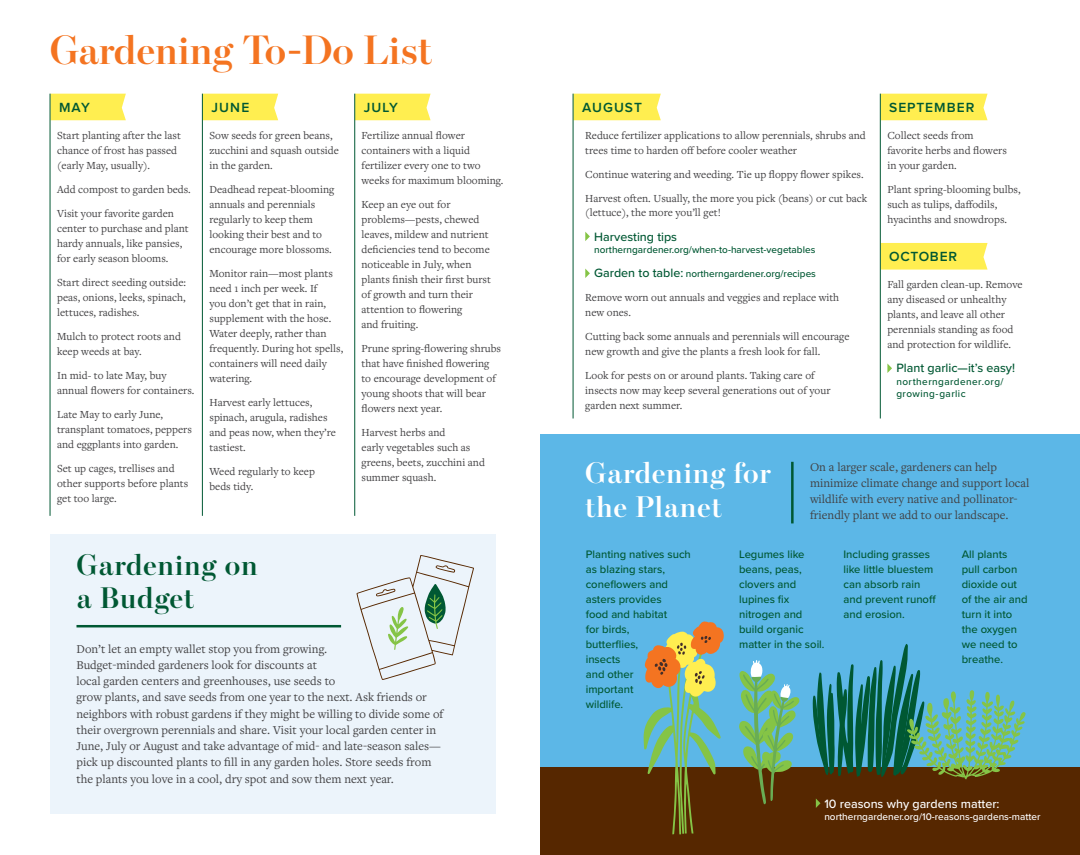
<style>
.page{position:relative;width:1080px;height:855px;background:#fff}
.page>*{position:absolute;margin:0;border:0;box-sizing:border-box;transform-origin:0 0}
.t1{font:600 41.25px "Escrow Banner";color:#f47421}
.t2{font:600 30px/33.8px "Escrow Banner";letter-spacing:.025em;color:#fff}
.t3{font:600 30px/33.8px "Escrow Banner";letter-spacing:.025em;color:#005833}
.t4{font:600 13.75px "Proxima Nova";letter-spacing:.07em;color:#005833}
.t5{font:12.5px/16.2px "Freight Text Pro";color:#414042}
.t6{font:500 12.5px "Proxima Nova";color:#005833}
.t7{font:500 12.5px "Proxima Nova";color:#fff}
.t8{font:11.25px/15px "Freight Text Pro";color:#414042}
.t9{font:500 11.25px/15px "Proxima Nova";color:#005833}
.t10{font:500 10px "Proxima Nova";color:#005833}
.t11{font:500 10px "Proxima Nova";color:#fff}
.t12{font:500 10px/12.5px "Proxima Nova";letter-spacing:.045em;color:#005833}
.s1{font-size:12.5px}
</style>
<div class="page">
<div style="left:881px;top:94px;width:107px;height:26px;background:#ffee50"></div>
<div style="left:881px;top:243px;width:107px;height:27px;background:#ffee50"></div>
<hr style="left:880px;top:94px;width:1px;height:324px;background:#005833">
<div style="left:540px;top:435px;width:540px;height:420px;background:#5cb7e7"></div>
<div style="left:50px;top:534px;width:446px;height:279px;background:#ecf4fb"></div>
<svg style="left:357px;top:555px;width:117px;height:125px"></svg>
<div style="left:540px;top:767px;width:540px;height:88px;background:#562700"></div>
<svg style="left:816px;top:798px;width:4px;height:10px"></svg>
<hr style="left:791px;top:462px;width:3px;height:61px;background:#005833">
<svg style="left:813px;top:644px;width:213px;height:135px"></svg>
<svg style="left:644px;top:621px;width:80px;height:213px"></svg>
<svg style="left:739px;top:660px;width:60px;height:144px"></svg>
<div style="left:51px;top:94px;width:75px;height:26px;background:#ffee50"></div>
<div style="left:203px;top:94px;width:75px;height:26px;background:#ffee50"></div>
<div style="left:355px;top:94px;width:76px;height:26px;background:#ffee50"></div>
<div style="left:574px;top:94px;width:87px;height:26px;background:#ffee50"></div>
<hr style="left:50px;top:94px;width:1px;height:422px;background:#005833">
<hr style="left:202px;top:94px;width:1px;height:422px;background:#005833">
<hr style="left:354px;top:94px;width:1px;height:422px;background:#005833">
<hr style="left:573px;top:94px;width:1px;height:324px;background:#005833">
<hr style="left:77px;top:625px;width:264px;height:2px;background:#005833">
<svg style="left:585px;top:232px;width:5px;height:9px"></svg>
<svg style="left:585px;top:269px;width:5px;height:9px"></svg>
<svg style="left:887px;top:363px;width:5px;height:10px"></svg>
<h1 class="t1" style="left:50px;top:26px;width:384px">Gardening To-Do List</h1>
<p class="t4" style="left:59px;top:101px;width:32px">MAY</p>
<p class="t4" style="left:211px;top:101px;width:39px">JUNE</p>
<p class="t4" style="left:364px;top:101px;width:36px">JULY</p>
<p class="t4" style="left:582px;top:101px;width:62px">AUGUST</p>
<p class="t4" style="left:889px;top:101px;width:87px">SEPTEMBER</p>
<p class="t8" style="left:57px;top:127px;width:125px">Start planting after the last chance of frost has passed (early May, usually).</p>
<p class="t8" style="left:57px;top:177px;width:135px;line-height:24px">Add compost to garden beds.<br>Visit your favorite garden</p>
<p class="t8" style="left:57px;top:220px;width:133px">center to purchase and plant hardy annuals, like pansies, for early season blooms.</p>
<p class="t8" style="left:57px;top:274px;width:130px;text-align:justify">Start direct seeding outside: peas, onions, leeks, spinach, lettuces, radishes.</p>
<p class="t8" style="left:57px;top:328px;width:125px">Mulch to protect roots and keep weeds at bay.</p>
<p class="t8" style="left:57px;top:367px;width:139px">In mid- to late May, buy annual flowers for containers.</p>
<p class="t8" style="left:57px;top:406px;width:136px">Late May to early June, transplant tomatoes, peppers and eggplants into garden.</p>
<p class="t8" style="left:57px;top:460px;width:133px">Set up cages, trellises and other supports before plants get too large.</p>
<p class="t8" style="left:209px;top:127px;width:131px">Sow seeds for green beans, zucchini and squash outside in the garden.</p>
<p class="t8" style="left:209px;top:181px;width:126px">Deadhead repeat-blooming annuals and perennials regularly to keep them looking their best and to encourage more blossoms.</p>
<p class="t8" style="left:209px;top:265px;width:135px">Monitor rain—most plants need 1 inch per week. If<br>you don’t get that in rain, supplement with the hose.<br>Water deeply, rather than frequently. During hot spells, containers will need daily watering.</p>
<p class="t8" style="left:209px;top:394px;width:128px">Harvest early lettuces, spinach, arugula, radishes and peas now, when they’re tastiest.</p>
<p class="t8" style="left:209px;top:463px;width:107px">Weed regularly to keep beds tidy.</p>
<p class="t8" style="left:362px;top:127px;width:143px">Fertilize annual flower containers with a liquid fertilizer every one to two weeks for maximum blooming.</p>
<p class="t8" style="left:362px;top:196px;width:131px">Keep an eye out for problems—pests, chewed leaves, mildew and nutrient deficiencies tend to become noticeable in July, when plants finish their first burst of growth and turn their attention to flowering<br>and fruiting.</p>
<p class="t8" style="left:362px;top:340px;width:141px">Prune spring-flowering shrubs that have finished flowering to encourage development of young shoots that will bear flowers next year.</p>
<p class="t8" style="left:362px;top:424px;width:125px">Harvest herbs and<br>early vegetables such as greens, beets, zucchini and summer squash.</p>
<h2 class="t3" style="left:77px;top:547px;width:183px">Gardening on a Budget</h2>
<p class="t5" style="left:77px;top:640px;width:368px">Don’t let an empty wallet stop you from growing.<br>Budget-minded gardeners look for discounts at<br>local garden centers and greenhouses, use seeds to<br>grow plants, and save seeds from one year to the next. Ask friends or neighbors with robust gardens if they might be willing to divide some of their overgrown perennials and share. Visit your local garden center in June, July or August and take advantage of mid- and late-season sales— pick up discounted plants to fill in any garden holes. Store seeds from the plants you love in a cool, dry spot and sow them next year.</p>
<p class="t8" style="left:585px;top:127px;width:282px">Reduce fertilizer applications to allow perennials, shrubs and trees time to harden off before cooler weather</p>
<p class="t8" style="left:585px;top:161px;width:283px;line-height:24px">Continue watering and weeding. Tie up floppy flower spikes.<br>Harvest often. Usually, the more you pick (beans) or cut back</p>
<p class="t8" style="left:585px;top:205px;width:137px">(lettuce), the more you’ll get!</p>
<p class="t6" style="left:594px;top:227px;width:84px">Harvesting tips</p>
<p class="t10" style="left:594px;top:242px;width:223px">northerngardener.org/when-to-harvest-vegetables</p>
<p class="t10" style="left:594px;top:266px;width:223px"><span class="s1">Garden to table:</span> northerngardener.org/recipes</p>
<p class="t8" style="left:585px;top:290px;width:255px">Remove worn out annuals and veggies and replace with new ones.</p>
<p class="t8" style="left:585px;top:329px;width:266px">Cutting back some annuals and perennials will encourage new growth and give the plants a fresh look for fall.</p>
<p class="t8" style="left:585px;top:368px;width:247px">Look for pests on or around plants. Taking care of insects now may keep several generations out of your garden next summer.</p>
<p class="t8" style="left:887px;top:127px;width:121px">Collect seeds from favorite herbs and flowers in your garden.</p>
<p class="t8" style="left:887px;top:181px;width:135px">Plant spring-blooming bulbs, such as tulips, daffodils, hyacinths and snowdrops.</p>
<p class="t4" style="left:889px;top:250px;width:69px">OCTOBER</p>
<p class="t8" style="left:887px;top:277px;width:137px">Fall garden clean-up. Remove any diseased or unhealthy plants, and leave all other perennials standing as food and protection for wildlife.</p>
<p class="t6" style="left:896px;top:359px;width:120px">Plant garlic—it’s easy!</p>
<p class="t12" style="left:896px;top:375px;width:109px">northerngardener.org/ growing-garlic</p>
<p class="t5" style="left:810px;top:458px;width:221px">On a larger scale, gardeners can help minimize climate change and support local wildlife with every native and pollinator&shy;friendly plant we add to our landscape.</p>
<h2 class="t2" style="left:585px;top:456px;width:187px">Gardening for the Planet</h2>
<p class="t9" style="left:586px;top:546px;width:107px">Planting natives such as blazing stars, coneflowers and asters provides<br>food and habitat<br>for birds,<br>butterflies,<br>insects<br>and other<br>important<br>wildlife.</p>
<p class="t9" style="left:739px;top:546px;width:87px">Legumes like beans, peas, clovers and lupines fix nitrogen and build organic matter in the soil.</p>
<p class="t9" style="left:843px;top:546px;width:94px">Including grasses like little bluestem can absorb rain and prevent runoff and erosion.</p>
<p class="t9" style="left:962px;top:546px;width:67px">All plants pull carbon dioxide out of the air and turn it into the oxygen we need to breathe.</p>
<p class="t7" style="left:824px;top:794px;width:177px">10 reasons why gardens matter:</p>
<p class="t11" style="left:824px;top:809px;width:218px">northerngardener.org/10-reasons-gardens-matter</p>
</div>
